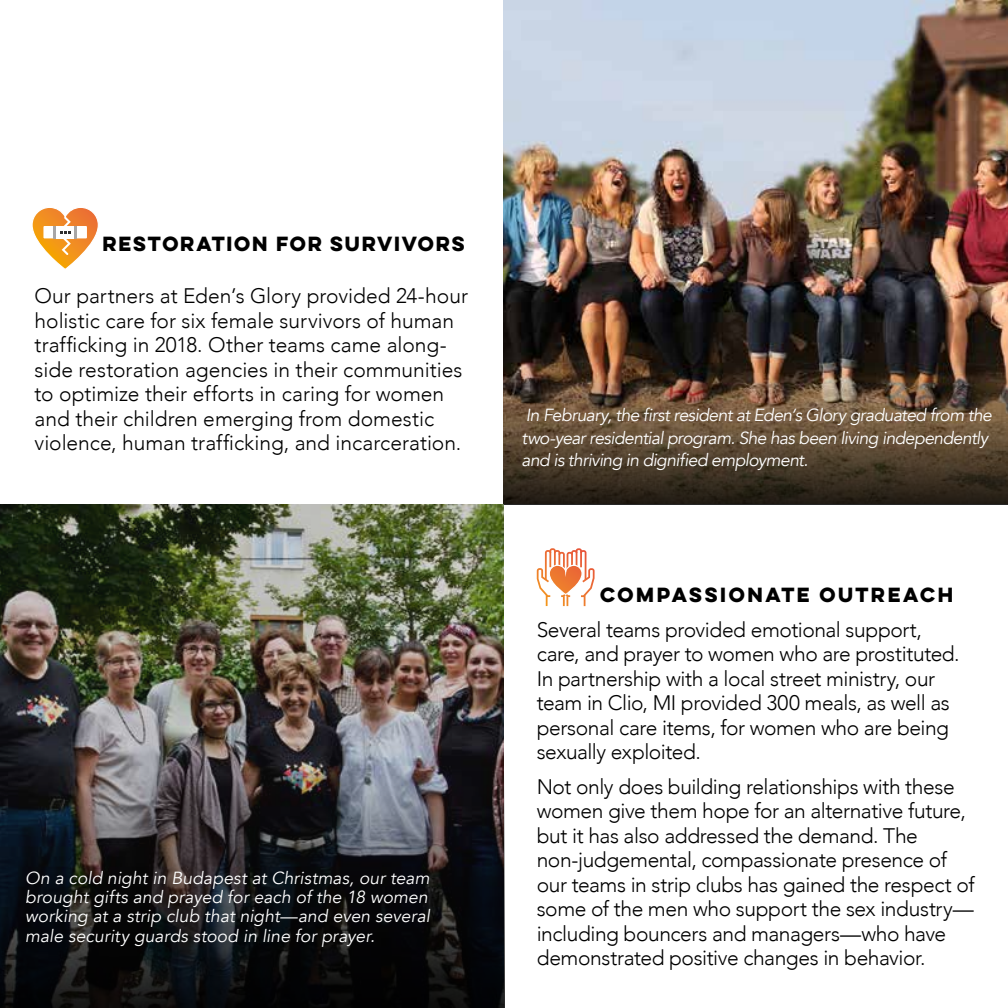
<style>
.page{position:relative;width:1008px;height:1008px;background:#fff}
.page>*{position:absolute;margin:0;border:0;box-sizing:border-box;transform-origin:0 0}
.t1{font:300 21px/24.5px "Avenir";letter-spacing:-.015em;color:#000}
.t2{font:700 18.38px "Lulo Clean One";letter-spacing:-.125em;color:#000}
.t3{font:700 18.38px "Lulo Clean One";letter-spacing:-.09em;color:#000}
.t4{font:italic 17.5px/19.2px "Avenir";letter-spacing:-.005em;color:#fff}
.t5{font:italic 17.5px/22.8px "Avenir";letter-spacing:-.035em;color:#fff}
</style>
<div class="page">
<img style="left:503px;top:0;width:505px;height:350px">
<img style="left:503px;top:350px;width:505px;height:155px">
<img style="left:0;top:504px;width:503px;height:254px">
<svg style="left:537px;top:548px;width:58px;height:58px"></svg>
<svg style="left:32px;top:208px;width:66px;height:61px"></svg>
<svg style="left:0;top:758px;width:505px;height:250px;background:#222225"></svg>
<p class="t2" style="left:103px;top:230px;width:368px">RESTORATION FOR SURVIVORS</p>
<p class="t1" style="left:35px;top:284px;width:435px">Our partners at Eden’s Glory provided 24-hour holistic care for six female survivors of human trafficking in 2018. Other teams came along&shy;side restoration agencies in their communities to optimize their efforts in caring for women and their children emerging from domestic violence, human trafficking, and incarceration.</p>
<p class="t4" style="left:25px;top:868px;width:406px">On a cold night in Budapest at Christmas, our team brought gifts and prayed for each of the 18 women working at a strip club that night—and even several male security guards stood in line for prayer.</p>
<p class="t5" style="left:522px;top:404px;width:472px">In February, the first resident at Eden’s Glory graduated from the two-year residential program. She has been living independently and is thriving in dignified employment.</p>
<p class="t3" style="left:600px;top:581px;width:359px">COMPASSIONATE OUTREACH</p>
<p class="t1" style="left:537px;top:617px;width:425px">Several teams provided emotional support, care, and prayer to women who are prostituted.<br>In partnership with a local street ministry, our team in Clio, MI provided 300 meals, as well as personal care items, for women who are being sexually exploited.</p>
<p class="t1" style="left:537px;top:774px;width:439px">Not only does building relationships with these women give them hope for an alternative future, but it has also addressed the demand. The non-judgemental, compassionate presence of our teams in strip clubs has gained the respect of some of the men who support the sex industry— including bouncers and managers—who have demonstrated positive changes in behavior.</p>
</div>
